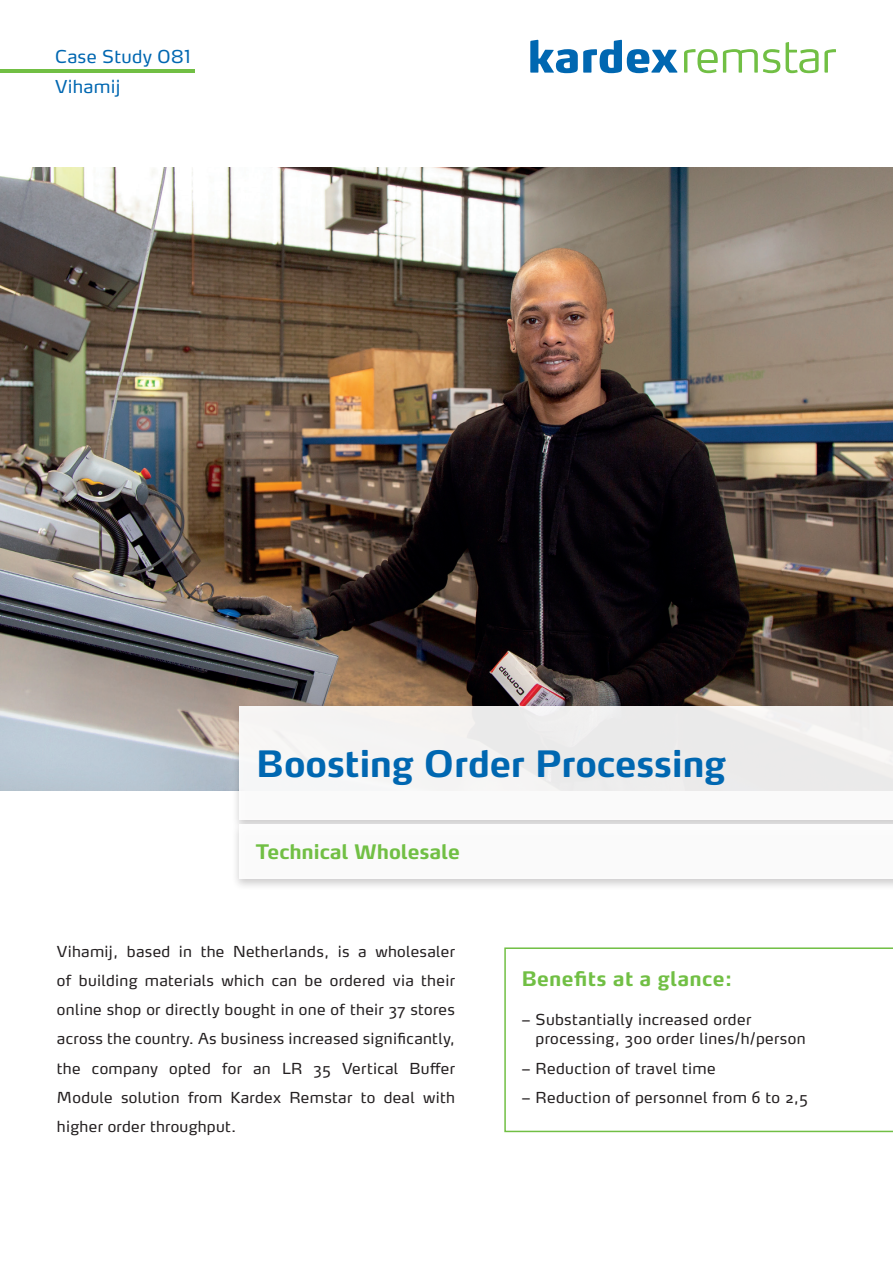
<style>
.page{position:relative;width:893px;height:1263px;background:#fff}
.page>*{position:absolute;margin:0;border:0;box-sizing:border-box;transform-origin:0 0}
.Headline{font:700 36px "Max Pro";letter-spacing:-.01em;color:#0067b1}
.Fließtext___Headline{font:700 19.8px "Max Pro";letter-spacing:.015em;color:#71bf44}
.Subheadline{font:700 19.8px "Max Pro";letter-spacing:-.01em;color:#71bf44}
.t1{font:17.7px "Max Pro";letter-spacing:.015em;color:#0067b1}
.Fliesstext___Li{font:15px/29.2px "Max Pro";letter-spacing:.02em;color:#231f20;text-align:justify}
.Advantages{font:15px/19.5px "Max Pro";letter-spacing:.025em;color:#231f20}
</style>
<div class="page">
<svg style="left:504px;top:947px;width:389px;height:185px"></svg>
<img style="left:0;top:167px;width:893px;height:624px">
<div style="left:231px;top:702px;width:662px;height:189px;background:#231f20;opacity:.25"></div>
<div style="left:239px;top:824px;width:654px;height:55px;background:#fff"></div>
<div style="left:239px;top:706px;width:654px;height:114px;background:#f4f3f3"></div>
<svg style="left:530px;top:40px;width:147px;height:33px"></svg>
<svg style="left:684px;top:49px;width:96px;height:24px"></svg>
<svg style="left:786px;top:42px;width:50px;height:31px"></svg>
<hr style="left:0;top:69px;width:195px;height:4px;background:#71bf44">
<p class="t1" style="left:55px;top:42px;width:137px">Case Study 081</p>
<p class="t1" style="left:55px;top:72px;width:67px">Vihamij</p>
<p class="Headline" style="left:256px;top:733px;width:472px">Boosting Order Processing</p>
<p class="Subheadline" style="left:256px;top:835px;width:205px">Technical Wholesale</p>
<p class="Fliesstext___Li" style="left:57px;top:935px;width:400px">Vihamij, based in the Netherlands, is a wholesaler of building materials which can be ordered via their online shop or directly bought in one of their 37 stores across the country. As business increased significantly, the company opted for an LR 35 Vertical Buffer Module solution from Kardex Remstar to deal with higher order throughput.</p>
<p class="Fließtext___Headline" style="left:521px;top:962px;width:213px">Benefits at a glance:</p>
<p class="Advantages" style="left:535px;top:1008px;width:271px;text-indent:-14px">– Substantially increased order processing, 300 order lines/h/person</p>
<p class="Advantages" style="left:521px;top:1057px;width:196px">– Reduction of travel time</p>
<p class="Advantages" style="left:521px;top:1086px;width:288px">– Reduction of personnel from 6 to 2,5</p>
</div>
